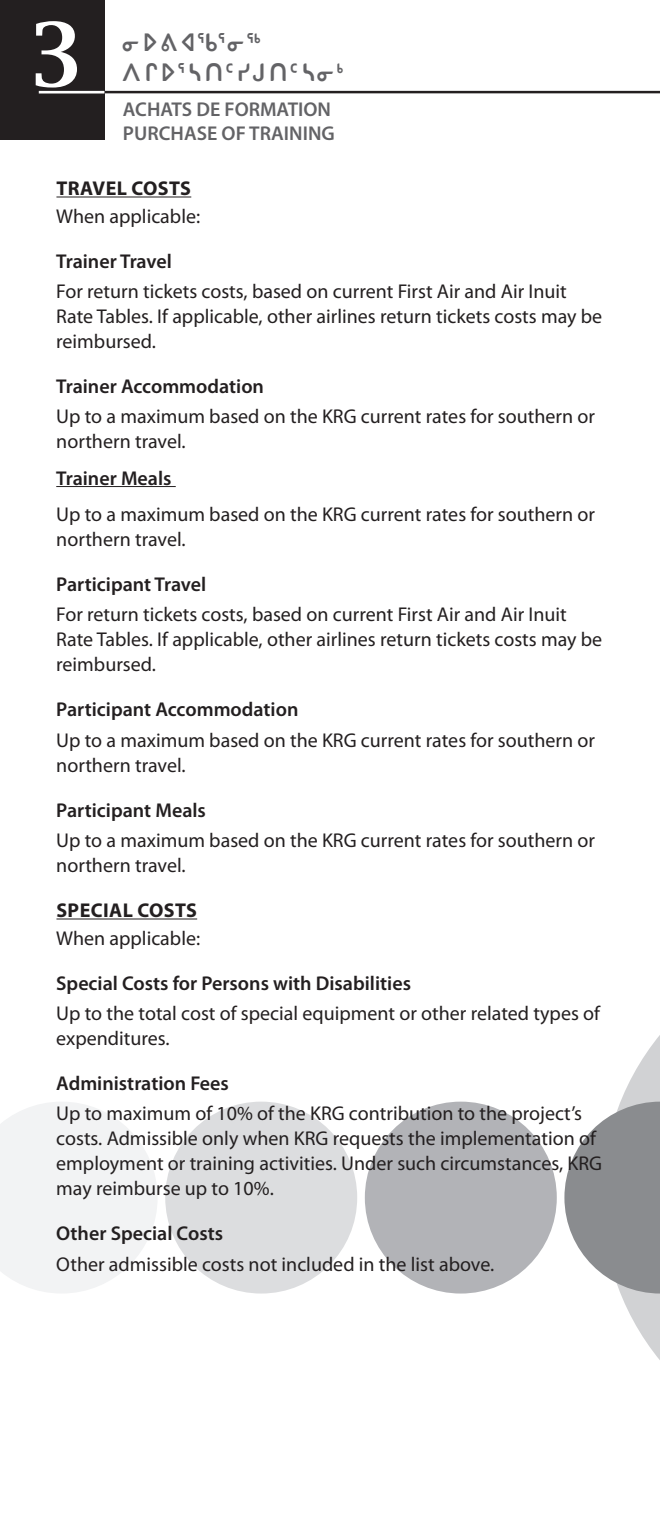
<style>
.page{position:relative;width:660px;height:1530px;background:#fff}
.page>*{position:absolute;margin:0;border:0;box-sizing:border-box;transform-origin:0 0}
.t1{font:600 87.5px "Lucida Bright";color:#fff}
.t2{font:700 25px/30px "Ai Pai Nuna SP";color:#636366}
._03-body{font:20px/25px "Myriad Pro";color:#231f20}
._01-Title5{font:600 20px "Myriad Pro";color:#231f20}
.t3{font:600 20px "Myriad Pro";color:#636366}
._01-Title4{font:700 20px "Myriad Pro";letter-spacing:.02em;color:#231f20}
._03-body-2{font:600 20px "Myriad Pro";color:#231f20}
</style>
<div class="page">
<svg style="left:564px;top:1035px;width:96px;height:325px"></svg>
<div style="left:365px;top:1102px;width:192px;height:192px;background:#b2b3b7;border-radius:50%"></div>
<div style="left:165px;top:1102px;width:192px;height:192px;background:#dcdddf;border-radius:50%"></div>
<svg style="left:0;top:1102px;width:157px;height:191px"></svg>
<hr style="left:0;top:91px;width:660px;height:2px;background:#231f20">
<div style="left:0;top:0;width:105px;height:140px;background:#231f20"></div>
<hr style="left:39px;top:91px;width:65px;height:3px;background:#fff">
<hr style="left:56px;top:196px;width:135px;height:1px;background:#231f20">
<hr style="left:56px;top:486px;width:120px;height:1px;background:#231f20">
<hr style="left:56px;top:918px;width:141px;height:1px;background:#231f20">
<p class="t1" style="left:29px;top:5px;width:56px">3</p>
<p class="t2" style="left:123px;top:27px;width:225px">IS[XC3I6<br>WQS3NT5YAT5NI4</p>
<p class="t3" style="left:123px;top:98px;width:210px">ACHATS DE FORMATION</p>
<p class="t3" style="left:123px;top:122px;width:213px">PURCHASE OF TRAINING</p>
<p class="_01-Title4" style="left:56px;top:177px;width:136px">TRAVEL COSTS</p>
<p class="_03-body" style="left:56px;top:203px;width:145px">When applicable:</p>
<p class="_01-Title5" style="left:56px;top:250px;width:117px">Trainer Travel</p>
<p class="_03-body" style="left:56px;top:278px;width:547px">For return tickets costs, based on current First Air and Air Inuit<br>Rate Tables. If applicable, other airlines return tickets costs may be reimbursed.</p>
<p class="_01-Title5" style="left:56px;top:375px;width:209px">Trainer Accommodation</p>
<p class="_03-body" style="left:56px;top:404px;width:540px">Up to a maximum based on the KRG current rates for southern or northern travel.</p>
<p class="_03-body-2" style="left:56px;top:467px;width:117px">Trainer Meals</p>
<p class="_03-body" style="left:56px;top:501px;width:540px">Up to a maximum based on the KRG current rates for southern or northern travel.</p>
<p class="_01-Title5" style="left:56px;top:573px;width:152px">Participant Travel</p>
<p class="_03-body" style="left:56px;top:602px;width:547px">For return tickets costs, based on current First Air and Air Inuit<br>Rate Tables. If applicable, other airlines return tickets costs may be reimbursed.</p>
<p class="_01-Title5" style="left:56px;top:698px;width:244px">Participant Accommodation</p>
<p class="_03-body" style="left:56px;top:727px;width:540px">Up to a maximum based on the KRG current rates for southern or northern travel.</p>
<p class="_01-Title5" style="left:56px;top:799px;width:151px">Participant Meals</p>
<p class="_03-body" style="left:56px;top:827px;width:540px">Up to a maximum based on the KRG current rates for southern or northern travel.</p>
<p class="_01-Title4" style="left:56px;top:899px;width:142px">SPECIAL COSTS</p>
<p class="_03-body" style="left:56px;top:925px;width:145px">When applicable:</p>
<p class="_01-Title5" style="left:56px;top:972px;width:356px">Special Costs for Persons with Disabilities</p>
<p class="_03-body" style="left:56px;top:1000px;width:545px">Up to the total cost of special equipment or other related types of expenditures.</p>
<p class="_01-Title5" style="left:56px;top:1072px;width:174px">Administration Fees</p>
<p class="_03-body" style="left:56px;top:1101px;width:547px">Up to maximum of 10% of the KRG contribution to the project’s costs. Admissible only when KRG requests the implementation of employment or training activities. Under such circumstances, KRG may reimburse up to 10%.</p>
<p class="_01-Title5" style="left:56px;top:1223px;width:168px">Other Special Costs</p>
<p class="_03-body" style="left:56px;top:1251px;width:439px">Other admissible costs not included in the list above.</p>
</div>
